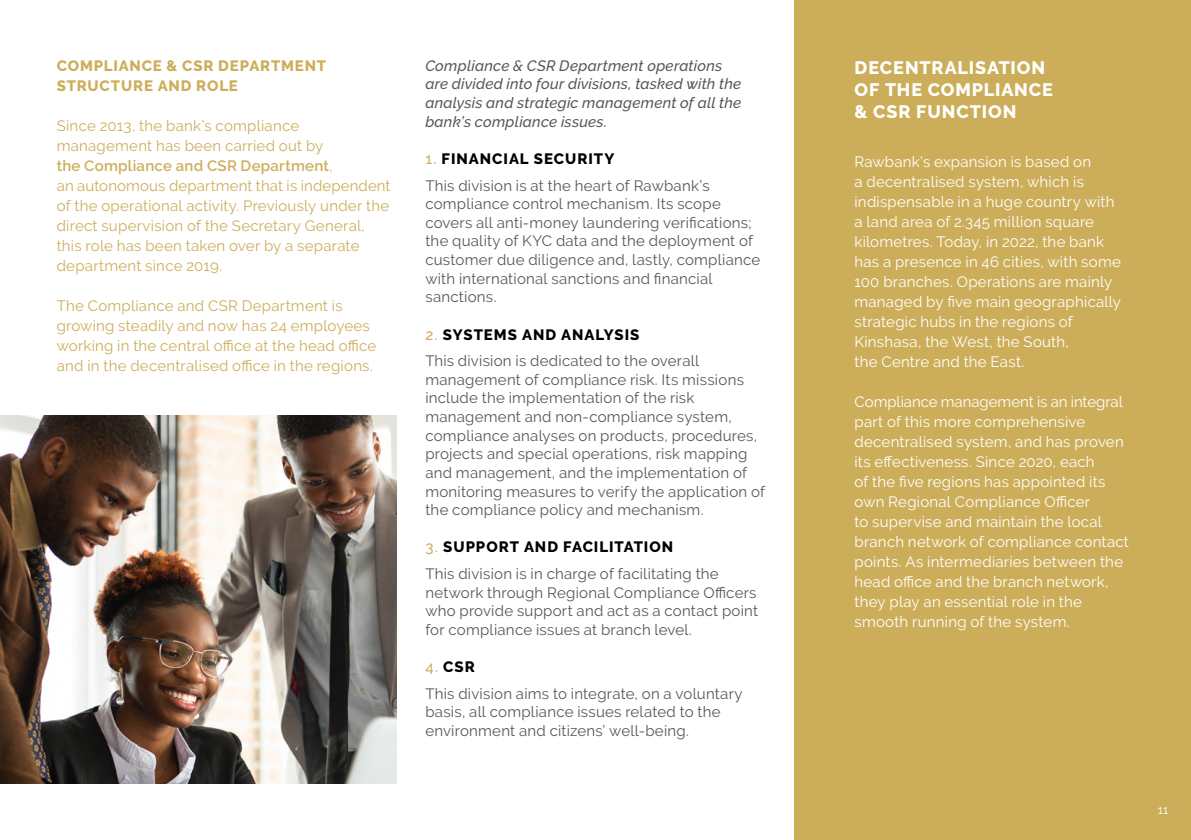
<style>
.page{position:relative;width:1191px;height:840px;background:#fff}
.page>*{position:absolute;margin:0;border:0;box-sizing:border-box;transform-origin:0 0}
.t1{font:800 18px/22px "Raleway";letter-spacing:.05em;color:#fff}
.t2{font:15px/18.6px "Raleway";letter-spacing:.015em;color:#575756}
.t3{font:15px/20px "Raleway";letter-spacing:.015em;color:#fff}
.t4{font:15px/20px "Raleway";letter-spacing:.015em;color:#ccae5a}
.t5{font:italic 500 15px/18.6px "Raleway";letter-spacing:.015em;color:#575756}
.t6{font:800 15px/20px "Raleway";letter-spacing:.055em;color:#ccae5a}
.t7{font:12px "Raleway";color:#fff}
.s1{font-weight:600}
.s2{font-weight:500;color:#ccae5a}
.s3{font-weight:800;color:#000}
</style>
<div class="page">
<div style="left:794px;top:0;width:397px;height:839px;background:#ccae5a"></div>
<img style="left:0;top:415px;width:397px;height:367px">
<p class="t6" style="left:57px;top:56px;width:271px">COMPLIANCE &amp; CSR DEPARTMENT<br>STRUCTURE AND ROLE</p>
<p class="t4" style="left:57px;top:115px;width:335px">Since 2013, the bank’s compliance management has been carried out by<br><span class="s1">the Compliance and CSR Department</span>,<br>an autonomous department that is independent of the operational activity. Previously under the direct supervision of the Secretary General, this role has been taken over by a separate department since 2019.</p>
<p class="t4" style="left:57px;top:295px;width:321px">The Compliance and CSR Department is growing steadily and now has 24 employees working in the central office at the head office and in the decentralised office in the regions.</p>
<p class="t5" style="left:425px;top:56px;width:317px">Compliance &amp; CSR Department operations are divided into four divisions, tasked with the analysis and strategic management of all the bank’s compliance issues.</p>
<p class="t2" style="left:425px;top:145px;width:286px;line-height:26.6px"><span class="s2">1.</span> <span class="s3">FINANCIAL SECURITY<br></span>This division is at the heart of Rawbank’s</p>
<p class="t2" style="left:425px;top:194px;width:336px">compliance control mechanism. Its scope covers all anti-money laundering verifications; the quality of KYC data and the deployment of customer due diligence and, lastly, compliance with international sanctions and financial sanctions.</p>
<p class="t2" style="left:425px;top:321px;width:275px;line-height:26.6px"><span class="s2">2.</span> <span class="s3">SYSTEMS AND ANALYSIS<br></span>This division is dedicated to the overall</p>
<p class="t2" style="left:425px;top:370px;width:341px">management of compliance risk. Its missions include the implementation of the risk management and non-compliance system, compliance analyses on products, procedures, projects and special operations, risk mapping and management, and the implementation of monitoring measures to verify the application of the compliance policy and mechanism.</p>
<p class="t2" style="left:425px;top:533px;width:295px;line-height:26.6px"><span class="s2">3.</span> <span class="s3">SUPPORT AND FACILITATION<br></span>This division is in charge of facilitating the</p>
<p class="t2" style="left:425px;top:582px;width:334px;text-align:justify">network through Regional Compliance Officers who provide support and act as a contact point for compliance issues at branch level.</p>
<p class="t2" style="left:425px;top:653px;width:319px;line-height:26.6px"><span class="s2">4.</span> <span class="s3">CSR<br></span>This division aims to integrate, on a voluntary</p>
<p class="t2" style="left:425px;top:702px;width:297px">basis, all compliance issues related to the environment and citizens’ well-being.</p>
<p class="t1" style="left:854px;top:57px;width:200px">DECENTRALISATION<br>OF THE COMPLIANCE &amp; CSR FUNCTION</p>
<p class="t3" style="left:854px;top:151px;width:268px">Rawbank’s expansion is based on<br>a decentralised system, which is indispensable in a huge country with a land area of 2.345 million square kilometres. Today, in 2022, the bank has a presence in 46 cities, with some 100 branches. Operations are mainly managed by five main geographically strategic hubs in the regions of Kinshasa, the West, the South,<br>the Centre and the East.</p>
<p class="t3" style="left:854px;top:391px;width:276px">Compliance management is an integral part of this more comprehensive decentralised system, and has proven its effectiveness. Since 2020, each<br>of the five regions has appointed its own Regional Compliance Officer<br>to supervise and maintain the local branch network of compliance contact points. As intermediaries between the head office and the branch network, they play an essential role in the smooth running of the system.</p>
<p class="t7" style="left:1157px;top:802px;width:12px">11</p>
</div>
